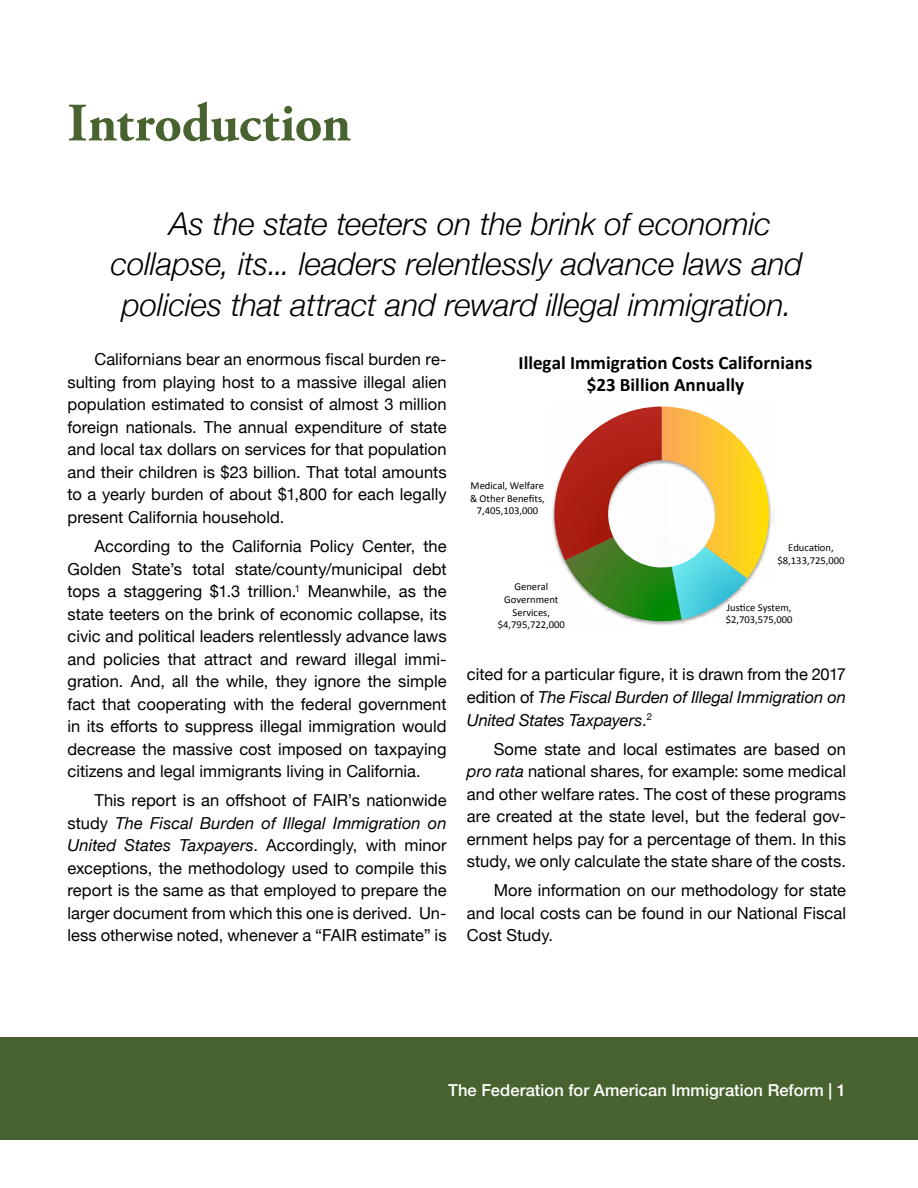
<style>
.page{position:relative;width:918px;height:1188px;background:#fff}
.page>*{position:absolute;margin:0;border:0;box-sizing:border-box;transform-origin:0 0}
.t1{font:700 54px "Adobe Garamond Pro";letter-spacing:-.005em;color:#48632f}
.t2{font:italic 300 31.5px "Helvetica Neue";letter-spacing:-.005em;color:#000}
.t3{font:700 19.05px/22.2px "Calibri";color:#000;text-align:center}
.t4{font:16.5px/22.5px "Helvetica Neue";color:#000;text-align:justify}
.t5{font:italic 16.5px/22.5px "Helvetica Neue";letter-spacing:-.005em;color:#000;text-align:justify}
.t6{font:500 16.5px "Helvetica Neue";letter-spacing:.005em;color:#fff}
.t7{font:10.5px/12.8px "Calibri";color:#000;text-align:center}
.s1{font-style:italic}
.s2{font-style:normal}
</style>
<div class="page">
<div style="left:0;top:1037px;width:918px;height:102px;background:#48632f"></div>
<svg style="left:552px;top:406px;width:223px;height:219px"></svg>
<h1 class="t1" style="left:68px;top:92px;width:285px">Introduction</h1>
<h2 class="t2" style="left:170px;top:199px;width:603px">As the state teeters on the brink of economic</h2>
<h2 class="t2" style="left:111px;top:239px;width:693px">collapse, its... leaders relentlessly advance laws and</h2>
<h2 class="t2" style="left:122px;top:280px;width:672px">policies that attract and reward illegal immigration.</h2>
<p class="t4" style="left:68px;top:349px;width:381px;text-indent:27px">Californians bear an enormous fiscal burden re&shy;sulting from playing host to a massive illegal alien population estimated to consist of almost 3 million foreign nationals. The annual expenditure of state and local tax dollars on services for that population and their children is $23 billion. That total amounts to a yearly burden of about $1,800 for each legally present California household.</p>
<p class="t4" style="left:67px;top:536px;width:381px;text-indent:27px">According to the California Policy Center, the Golden State’s total state/county/municipal debt tops a staggering $1.3 trillion.<sup>1</sup> Meanwhile, as the state teeters on the brink of economic collapse, its civic and political leaders relentlessly advance laws and policies that attract and reward illegal immi&shy;gration. And, all the while, they ignore the simple fact that cooperating with the federal government in its efforts to suppress illegal immigration would decrease the massive cost imposed on taxpaying citizens and legal immigrants living in California.</p>
<p class="t4" style="left:67px;top:790px;width:381px;text-indent:27px">This report is an offshoot of FAIR’s nationwide study <span class="s1">The Fiscal Burden of Illegal Immigration on United States Taxpayers</span>. Accordingly, with minor exceptions, the methodology used to compile this report is the same as that employed to prepare the larger document from which this one is derived. Un&shy;less otherwise noted, whenever a “FAIR estimate” is</p>
<p class="t3" style="left:519px;top:351px;width:295px">Illegal Immigra*on Costs Californians $23 Billion Annually</p>
<p class="t7" style="left:470px;top:479px;width:76px">Medical, Welfare &amp; Other Benefits,<br>7,405,103,000</p>
<p class="t7" style="left:778px;top:541px;width:68px">Educa&amp;on, $8,133,725,000</p>
<p class="t7" style="left:726px;top:601px;width:68px;text-align:left">Jus&amp;ce System, $2,703,575,000</p>
<p class="t7" style="left:498px;top:580px;width:68px">General<br>Government<br>Services, $4,795,722,000</p>
<p class="t5" style="left:467px;top:664px;width:381px"><span class="s2">cited for a particular figure, it is drawn from the 2017 edition of</span> The Fiscal Burden of Illegal Immigration on United States Taxpayers<span class="s2">.</span><sup>2</sup></p>
<p class="t4" style="left:467px;top:738px;width:381px;text-indent:27px">Some state and local estimates are based on <span class="s1">pro rata</span> national shares, for example: some medical and other welfare rates. The cost of these programs are created at the state level, but the federal gov&shy;ernment helps pay for a percentage of them. In this study, we only calculate the state share of the costs.</p>
<p class="t4" style="left:467px;top:880px;width:381px;text-indent:27px">More information on our methodology for state and local costs can be found in our National Fiscal Cost Study.</p>
<p class="t6" style="left:448px;top:1077px;width:399px">The Federation for American Immigration Reform | 1</p>
</div>
